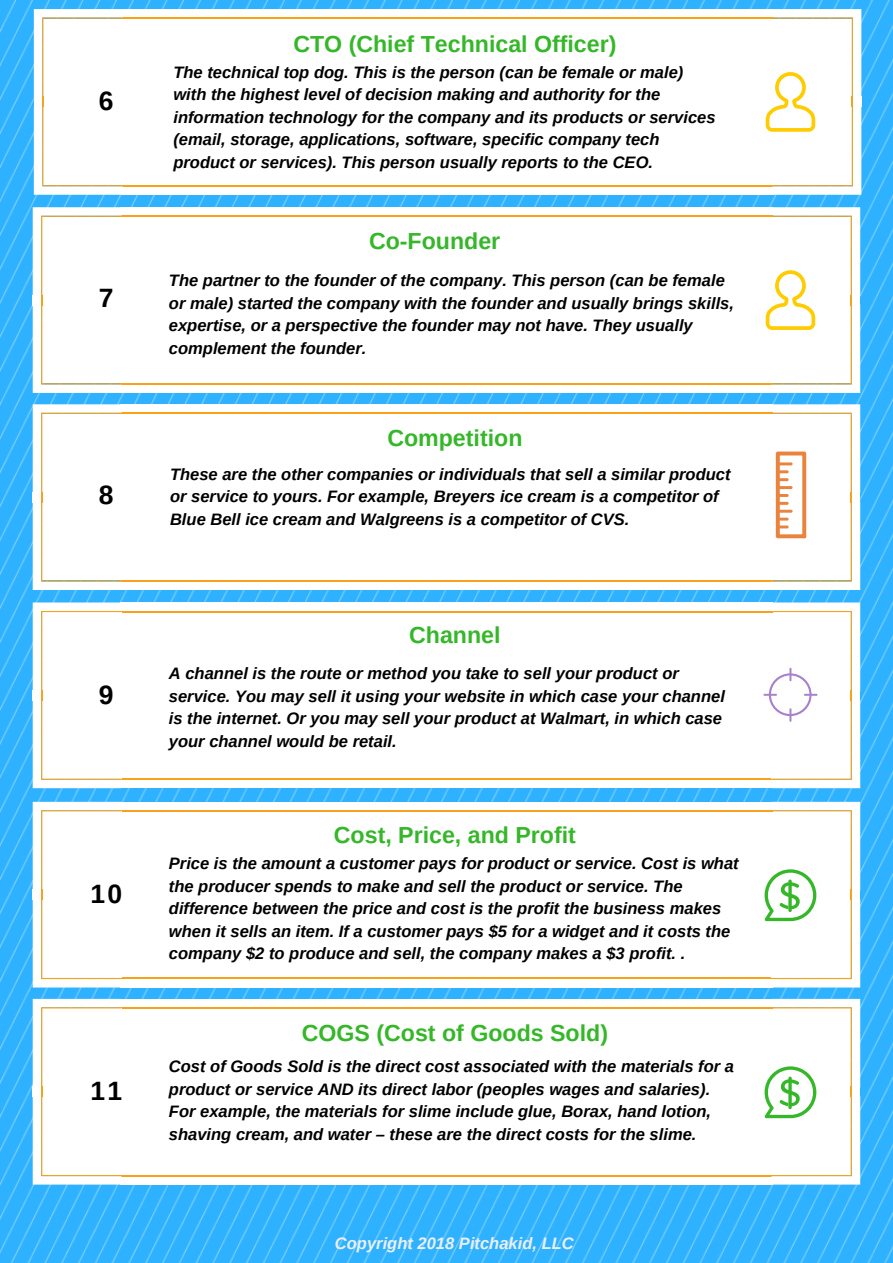
<style>
.page{position:relative;width:893px;height:1263px;background:#fff}
.page>*{position:absolute;margin:0;border:0;box-sizing:border-box;transform-origin:0 0}
.t1{font:700 26.55px "Arimo";color:#000}
.t2{font:700 23.25px "Arimo";color:#35b729}
.t3{font:italic 700 16.5px/22.5px "Arimo";color:#000}
.t4{font:italic 700 16.5px "Arimo";color:#eceff8}
</style>
<div class="page">
<img style="left:0;top:0;width:893px;height:1263px">
<div style="left:120px;top:295px;width:653px;height:11px;background:#fff"></div>
<div style="left:120px;top:304px;width:653px;height:79px;background:#fff"></div>
<div style="left:120px;top:384px;width:653px;height:9px;background:#fff"></div>
<hr style="left:120px;top:383px;width:653px;height:1px;background:#f8a11a">
<div style="left:120px;top:217px;width:653px;height:79px;background:#fff"></div>
<div style="left:120px;top:207px;width:653px;height:9px;background:#fff"></div>
<hr style="left:120px;top:216px;width:653px;height:1px;background:#f8a11a">
<svg style="left:33px;top:207px;width:88px;height:186px"></svg>
<div style="left:120px;top:492px;width:653px;height:11px;background:#fff"></div>
<div style="left:120px;top:501px;width:653px;height:79px;background:#fff"></div>
<div style="left:120px;top:581px;width:653px;height:9px;background:#fff"></div>
<hr style="left:120px;top:580px;width:653px;height:1px;background:#f8a11a">
<div style="left:120px;top:414px;width:653px;height:79px;background:#fff"></div>
<div style="left:120px;top:404px;width:653px;height:9px;background:#fff"></div>
<hr style="left:120px;top:413px;width:653px;height:1px;background:#f8a11a">
<svg style="left:33px;top:404px;width:88px;height:186px"></svg>
<div style="left:120px;top:690px;width:653px;height:11px;background:#fff"></div>
<div style="left:120px;top:700px;width:653px;height:79px;background:#fff"></div>
<div style="left:120px;top:780px;width:653px;height:8px;background:#fff"></div>
<hr style="left:120px;top:779px;width:653px;height:1px;background:#f8a11a">
<div style="left:120px;top:612px;width:653px;height:79px;background:#fff"></div>
<div style="left:120px;top:602px;width:653px;height:9px;background:#fff"></div>
<hr style="left:120px;top:611px;width:653px;height:1px;background:#f8a11a">
<svg style="left:33px;top:602px;width:88px;height:186px"></svg>
<div style="left:120px;top:889px;width:653px;height:11px;background:#fff"></div>
<div style="left:120px;top:899px;width:653px;height:79px;background:#fff"></div>
<div style="left:120px;top:979px;width:653px;height:8px;background:#fff"></div>
<hr style="left:120px;top:978px;width:653px;height:1px;background:#f8a11a">
<div style="left:120px;top:811px;width:653px;height:79px;background:#fff"></div>
<div style="left:120px;top:802px;width:653px;height:8px;background:#fff"></div>
<hr style="left:120px;top:810px;width:653px;height:1px;background:#f8a11a">
<svg style="left:33px;top:802px;width:88px;height:185px"></svg>
<svg style="left:765px;top:802px;width:95px;height:185px"></svg>
<div style="left:120px;top:1086px;width:653px;height:11px;background:#fff"></div>
<div style="left:120px;top:1096px;width:653px;height:79px;background:#fff"></div>
<div style="left:120px;top:1176px;width:653px;height:8px;background:#fff"></div>
<hr style="left:120px;top:1175px;width:653px;height:1px;background:#f8a11a">
<div style="left:120px;top:1008px;width:653px;height:79px;background:#fff"></div>
<div style="left:120px;top:999px;width:653px;height:8px;background:#fff"></div>
<hr style="left:120px;top:1007px;width:653px;height:1px;background:#f8a11a">
<svg style="left:33px;top:999px;width:88px;height:185px"></svg>
<svg style="left:765px;top:999px;width:95px;height:185px"></svg>
<div style="left:121px;top:96px;width:653px;height:11px;background:#fff"></div>
<div style="left:121px;top:106px;width:653px;height:79px;background:#fff"></div>
<div style="left:121px;top:186px;width:653px;height:9px;background:#fff"></div>
<hr style="left:121px;top:185px;width:653px;height:1px;background:#f8a11a">
<div style="left:121px;top:19px;width:653px;height:79px;background:#fff"></div>
<div style="left:121px;top:9px;width:653px;height:9px;background:#fff"></div>
<hr style="left:121px;top:18px;width:653px;height:1px;background:#f8a11a">
<svg style="left:34px;top:9px;width:89px;height:186px"></svg>
<svg style="left:766px;top:9px;width:95px;height:186px"></svg>
<svg style="left:766px;top:207px;width:94px;height:186px"></svg>
<svg style="left:763px;top:602px;width:97px;height:186px"></svg>
<svg style="left:771px;top:404px;width:89px;height:186px"></svg>
<h1 class="t1" style="left:99px;top:86px;width:16px">6</h1>
<h1 class="t1" style="left:99px;top:283px;width:16px">7</h1>
<h1 class="t1" style="left:99px;top:480px;width:16px">8</h1>
<h1 class="t1" style="left:99px;top:680px;width:16px">9</h1>
<h1 class="t1" style="left:90px;top:879px;width:33px">10</h1>
<h1 class="t1" style="left:90px;top:1076px;width:33px">11</h1>
<h2 class="t2" style="left:293px;top:31px;width:325px">CTO (Chief Technical Officer)</h2>
<p class="t3" style="left:173px;top:61px;width:544px">The technical top dog. This is the person (can be female or male) with the highest level of decision making and authority for the information technology for the company and its products or services (email, storage, applications, software, specific company tech product or services). This person usually reports to the CEO.</p>
<h2 class="t2" style="left:369px;top:228px;width:133px">Co-Founder</h2>
<p class="t3" style="left:169px;top:269px;width:567px">The partner to the founder of the company. This person (can be female or male) started the company with the founder and usually brings skills, expertise, or a perspective the founder may not have. They usually complement the founder.</p>
<h2 class="t2" style="left:387px;top:425px;width:137px">Competition</h2>
<p class="t3" style="left:170px;top:463px;width:562px">These are the other companies or individuals that sell a similar product or service to yours. For example, Breyers ice cream is a competitor of<br>Blue Bell ice cream and Walgreens is a competitor of CVS.</p>
<h2 class="t2" style="left:409px;top:622px;width:93px">Channel</h2>
<p class="t3" style="left:169px;top:662px;width:558px">A channel is the route or method you take to sell your product or service. You may sell it using your website in which case your channel is the internet. Or you may sell your product at Walmart, in which case your channel would be retail.</p>
<h2 class="t2" style="left:334px;top:822px;width:244px">Cost, Price, and Profit</h2>
<p class="t3" style="left:169px;top:852px;width:571px">Price is the amount a customer pays for product or service. Cost is what the producer spends to make and sell the product or service. The difference between the price and cost is the profit the business makes when it sells an item. If a customer pays $5 for a widget and it costs the company $2 to produce and sell, the company makes a $3 profit. .</p>
<h2 class="t2" style="left:302px;top:1019px;width:308px">COGS (Cost of Goods Sold)</h2>
<p class="t3" style="left:169px;top:1055px;width:567px">Cost of Goods Sold is the direct cost associated with the materials for a product or service AND its direct labor (peoples wages and salaries).<br>For example, the materials for slime include glue, Borax, hand lotion, shaving cream, and water – these are the direct costs for the slime.</p>
<p class="t4" style="left:335px;top:1234px;width:240px">Copyright 2018 Pitchakid, LLC</p>
</div>
